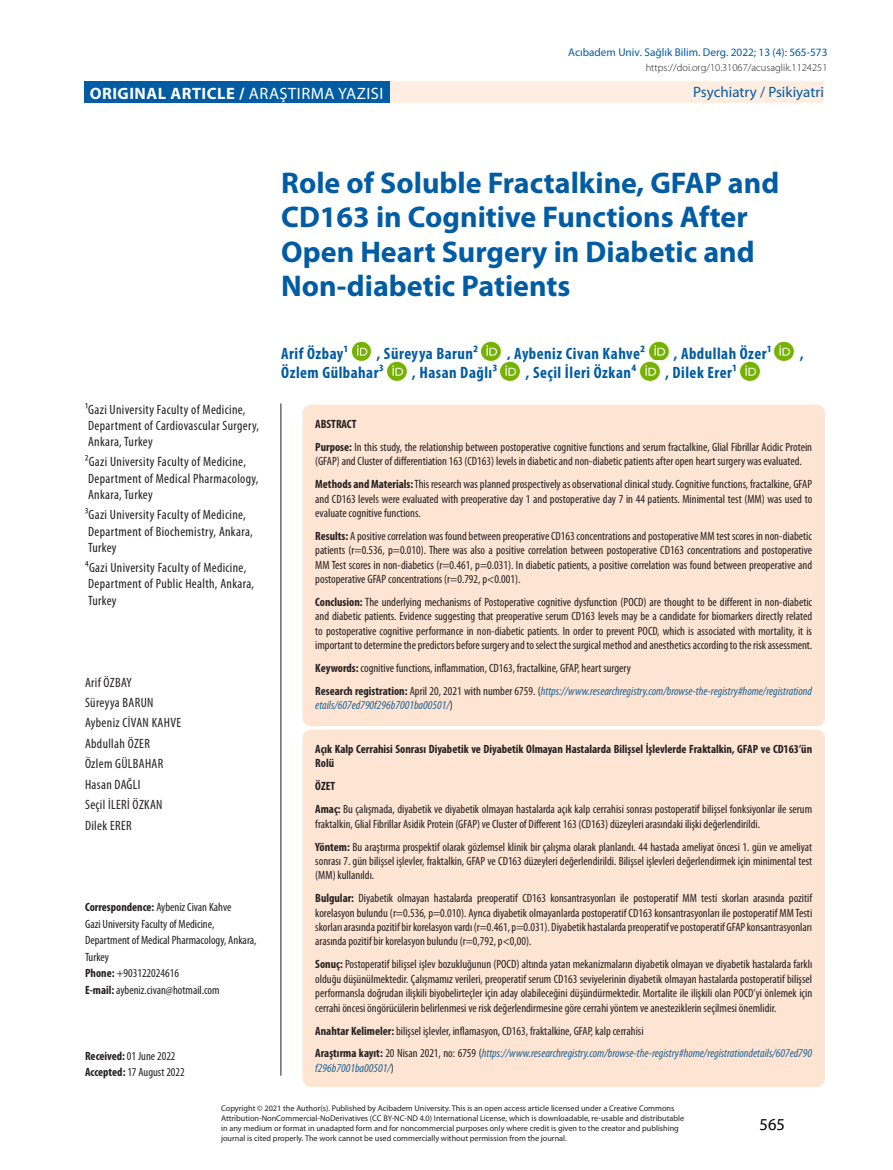
<style>
.page{position:relative;width:893px;height:1170px;background:#fff}
.page>*{position:absolute;margin:0;border:0;box-sizing:border-box;transform-origin:0 0}
._01_BASLIK{font:700 30px/34.5px "Myriad Pro";color:#015ca3}
._02_YAZAR{font:700 condensed 16.5px "Myriad Pro";letter-spacing:.03em;color:#015ca3}
.t1{font:700 16.5px "Myriad Pro";letter-spacing:.03em;color:#fff}
.t2{font:16.5px "Myriad Pro";color:#000}
.t3{font:15px "Myriad Pro";color:#015ca3}
._14_KUNYE01{font:condensed 13.5px/16.2px "Myriad Pro";letter-spacing:.025em;color:#231f20}
._06_KEY{font:condensed 12px/14.4px "Myriad Pro";color:#231f20;text-align:justify}
._06_KEY-2{font:italic condensed 12px/14.4px "Myriad Pro";color:#1e6496}
._06_KEY-3{font:700 condensed 12px/14.4px "Myriad Pro";color:#231f20}
._14_KUNYE02_iletisim{font:condensed 12px "Myriad Pro";color:#231f20}
._14_KUNYE02b_iletisi{font:condensed 12px/16.5px "Myriad Pro";color:#231f20}
._14_KUNYE03_tarihler{font:condensed 12px "Myriad Pro";color:#231f20}
.t4{font:11.25px "Myriad Pro";color:#015ca3}
.t5{font:300 10.5px "Myriad Pro";color:#231f20}
._10_TABLO{font:8.25px/9.9px "Myriad Pro";color:#231f20}
.s1{font-weight:400}
.s2{font-weight:700}
.s3{font-weight:700;font-style:normal;color:#231f20}
.s4{font-style:normal;color:#231f20}
</style>
<div class="page">
<hr style="left:280px;top:403px;width:1px;height:672px;background:#231f20">
<div style="left:389px;top:82px;width:435px;height:21px;background:#feede0"></div>
<div style="left:84px;top:82px;width:305px;height:21px;background:#015ca3"></div>
<div style="left:302px;top:404px;width:523px;height:322px;background:#fee4d2;border-radius:9px"></div>
<div style="left:302px;top:729px;width:523px;height:357px;background:#fee4d2;border-radius:9px"></div>
<img style="left:351px;top:341px;width:21px;height:21px">
<img style="left:481px;top:341px;width:20px;height:21px">
<img style="left:649px;top:341px;width:20px;height:19px">
<img style="left:774px;top:341px;width:20px;height:21px">
<img style="left:387px;top:361px;width:20px;height:21px">
<img style="left:498px;top:360px;width:22px;height:22px">
<img style="left:640px;top:361px;width:20px;height:21px">
<img style="left:740px;top:361px;width:20px;height:21px">
<p class="t4" style="left:568px;top:46px;width:261px">Acıbadem Univ. Sağlık Bilim. Derg. 2022; 13 (4): 565-573</p>
<p class="t5" style="left:646px;top:61px;width:183px">https://doi.org/10.31067/acusaglik.1124251</p>
<h2 class="t1" style="left:90px;top:82px;width:295px">ORIGINAL ARTICLE / <span class="s1">ARAŞTIRMA YAZISI</span></h2>
<p class="t3" style="left:693px;top:83px;width:132px">Psychiatry / Psikiyatri</p>
<p class="_01_BASLIK" style="left:281px;top:164px;width:499px">Role of Soluble Fractalkine, GFAP and<br>CD163 in Cognitive Functions After<br>Open Heart Surgery in Diabetic and<br>Non-diabetic Patients</p>
<p class="_02_YAZAR" style="left:281px;top:343px;width:68px">Arif Özbay1</p>
<p class="_02_YAZAR" style="left:376px;top:343px;width:103px">, Süreyya Barun2</p>
<p class="_02_YAZAR" style="left:507px;top:343px;width:140px">, Aybeniz Civan Kahve2</p>
<p class="_02_YAZAR" style="left:674px;top:343px;width:99px">, Abdullah Özer1</p>
<p class="_02_YAZAR" style="left:800px;top:343px;width:5px">,</p>
<p class="_02_YAZAR" style="left:281px;top:362px;width:104px">Özlem Gülbahar3</p>
<p class="_02_YAZAR" style="left:412px;top:362px;width:87px">, Hasan Dağlı3</p>
<p class="_02_YAZAR" style="left:526px;top:362px;width:112px">, Seçil İleri Özkan⁴</p>
<p class="_02_YAZAR" style="left:665px;top:362px;width:73px">, Dilek Erer1</p>
<p class="_06_KEY-3" style="left:315px;top:416px;width:43px">ABSTRACT</p>
<p class="_06_KEY" style="left:315px;top:439px;width:498px"><span class="s2">Purpose:</span> In this study, the relationship between postoperative cognitive functions and serum fractalkine, Glial Fibrillar Acidic Protein (GFAP) and Cluster of differentiation 163 (CD163) levels in diabetic and non-diabetic patients after open heart surgery was evaluated.</p>
<p class="_06_KEY" style="left:315px;top:476px;width:498px"><span class="s2">Methods and Materials:</span> This research was planned prospectively as observational clinical study. Cognitive functions, fractalkine, GFAP and CD163 levels were evaluated with preoperative day 1 and postoperative day 7 in 44 patients. Minimental test (MM) was used to evaluate cognitive functions.</p>
<p class="_06_KEY" style="left:315px;top:528px;width:498px"><span class="s2">Results:</span> A positive correlation was found between preoperative CD163 concentrations and postoperative MM test scores in non-diabetic patients (r=0.536, p=0.010). There was also a positive correlation between postoperative CD163 concentrations and postoperative MM Test scores in non-diabetics (r=0.461, p=0.031). In diabetic patients, a positive correlation was found between preoperative and postoperative GFAP concentrations (r=0.792, p&lt;0.001).</p>
<p class="_06_KEY" style="left:315px;top:594px;width:498px"><span class="s2">Conclusion:</span> The underlying mechanisms of Postoperative cognitive dysfunction (POCD) are thought to be different in non-diabetic and diabetic patients. Evidence suggesting that preoperative serum CD163 levels may be a candidate for biomarkers directly related to postoperative cognitive performance in non-diabetic patients. In order to prevent POCD, which is associated with mortality, it is important to determine the predictors before surgery and to select the surgical method and anesthetics according to the risk assessment.</p>
<p class="_06_KEY" style="left:315px;top:660px;width:317px"><span class="s2">Keywords:</span> cognitive functions, inflammation, CD163, fractalkine, GFAP, heart surgery</p>
<p class="_06_KEY-2" style="left:315px;top:683px;width:498px"><span class="s3">Research registration:</span> <span class="s4">April 20, 2021 with number 6759. (</span>https://www.researchregistry.com/browse-the-registry#home/registrationd etails/607ed790f296b7001ba00501/<span class="s4">)</span></p>
<p class="_06_KEY-3" style="left:315px;top:741px;width:498px">Açık Kalp Cerrahisi Sonrası Diyabetik ve Diyabetik Olmayan Hastalarda Bilişsel İşlevlerde Fraktalkin, GFAP ve CD163’ün<br>Rolü</p>
<p class="_06_KEY-3" style="left:315px;top:778px;width:21px">ÖZET</p>
<p class="_06_KEY" style="left:315px;top:801px;width:498px"><span class="s2">Amaç:</span> Bu çalışmada, diyabetik ve diyabetik olmayan hastalarda açık kalp cerrahisi sonrası postoperatif bilişsel fonksiyonlar ile serum fraktalkin, Glial Fibrillar Asidik Protein (GFAP) ve Cluster of Different 163 (CD163) düzeyleri arasındaki ilişki değerlendirildi.</p>
<p class="_06_KEY" style="left:315px;top:839px;width:498px"><span class="s2">Yöntem:</span> Bu araştırma prospektif olarak gözlemsel klinik bir çalışma olarak planlandı. 44 hastada ameliyat öncesi 1. gün ve ameliyat sonrası 7. gün bilişsel işlevler, fraktalkin, GFAP ve CD163 düzeyleri değerlendirildi. Bilişsel işlevleri değerlendirmek için minimental test (MM) kullanıldı.</p>
<p class="_06_KEY" style="left:315px;top:890px;width:498px"><span class="s2">Bulgular:</span> Diyabetik olmayan hastalarda preoperatif CD163 konsantrasyonları ile postoperatif MM testi skorları arasında pozitif korelasyon bulundu (r=0.536, p=0.010). Ayrıca diyabetik olmayanlarda postoperatif CD163 konsantrasyonları ile postoperatif MM Testi skorları arasında pozitif bir korelasyon vardı (r=0.461, p=0.031). Diyabetik hastalarda preoperatif ve postoperatif GFAP konsantrasyonları arasında pozitif bir korelasyon bulundu (r=0,792, p&lt;0,00).</p>
<p class="_06_KEY" style="left:315px;top:956px;width:498px"><span class="s2">Sonuç:</span> Postoperatif bilişsel işlev bozukluğunun (POCD) altında yatan mekanizmaların diyabetik olmayan ve diyabetik hastalarda farklı olduğu düşünülmektedir. Çalışmamız verileri, preoperatif serum CD163 seviyelerinin diyabetik olmayan hastalarda postoperatif bilişsel performansla doğrudan ilişkili biyobelirteçler için aday olabileceğini düşündürmektedir. Mortalite ile ilişkili olan POCD’yi önlemek için cerrahi öncesi öngörücülerin belirlenmesi ve risk değerlendirmesine göre cerrahi yöntem ve anesteziklerin seçilmesi önemlidir.</p>
<p class="_06_KEY" style="left:315px;top:1023px;width:330px"><span class="s2">Anahtar Kelimeler:</span> bilişsel işlevler, inflamasyon, CD163, fraktalkine, GFAP, kalp cerrahisi</p>
<p class="_06_KEY-2" style="left:315px;top:1046px;width:498px"><span class="s3">Araştırma kayıt:</span> <span class="s4">20 Nisan 2021, no: 6759 (</span>https://www.researchregistry.com/browse-the-registry#home/registrationdetails/607ed790 f296b7001ba00501/<span class="s4">)</span></p>
<p class="_10_TABLO" style="left:221px;top:1103px;width:465px">Copyright © 2021 the Author(s). Published by Acibadem University. This is an open access article licensed under a Creative Commons Attribution-NonCommercial-NoDerivatives (CC BY-NC-ND 4.0) International License, which is downloadable, re-usable and distributable in any medium or format in unadapted form and for noncommercial purposes only where credit is given to the creator and publishing journal is cited properly. The work cannot be used commercially without permission from the journal.</p>
<p class="_14_KUNYE01" style="left:85px;top:401px;width:176px">1Gazi University Faculty of Medicine,<br>Department of Cardiovascular Surgery,<br>Ankara, Turkey</p>
<p class="_14_KUNYE01" style="left:85px;top:453px;width:175px">2Gazi University Faculty of Medicine,<br>Department of Medical Pharmacology,<br>Ankara, Turkey</p>
<p class="_14_KUNYE01" style="left:85px;top:506px;width:169px">3Gazi University Faculty of Medicine,<br>Department of Biochemistry, Ankara,<br>Turkey</p>
<p class="_14_KUNYE01" style="left:85px;top:559px;width:171px">⁴Gazi University Faculty of Medicine,<br>Department of Public Health, Ankara,<br>Turkey</p>
<p class="_14_KUNYE01" style="left:85px;top:673px;width:48px">Arif ÖZBAY</p>
<p class="_14_KUNYE01" style="left:85px;top:694px;width:70px">Süreyya BARUN</p>
<p class="_14_KUNYE01" style="left:85px;top:714px;width:98px">Aybeniz CİVAN KAHVE</p>
<p class="_14_KUNYE01" style="left:85px;top:735px;width:66px">Abdullah ÖZER</p>
<p class="_14_KUNYE01" style="left:85px;top:755px;width:80px">Özlem GÜLBAHAR</p>
<p class="_14_KUNYE01" style="left:85px;top:776px;width:57px">Hasan DAĞLI</p>
<p class="_14_KUNYE01" style="left:85px;top:796px;width:79px">Seçil İLERİ ÖZKAN</p>
<p class="_14_KUNYE01" style="left:85px;top:817px;width:48px">Dilek ERER</p>
<p class="_14_KUNYE02_iletisim" style="left:85px;top:900px;width:148px"><span class="s2">Correspondence:</span> Aybeniz Civan Kahve</p>
<p class="_14_KUNYE02b_iletisi" style="left:85px;top:915px;width:173px">Gazi University Faculty of Medicine,<br>Department of Medical Pharmacology, Ankara,<br>Turkey</p>
<p class="_14_KUNYE02_iletisim" style="left:85px;top:966px;width:95px"><span class="s2">Phone:</span> +903122024616</p>
<p class="_14_KUNYE02_iletisim" style="left:85px;top:982px;width:136px"><span class="s2">E-mail:</span> aybeniz.civan@hotmail.com</p>
<p class="_14_KUNYE03_tarihler" style="left:85px;top:1048px;width:92px"><span class="s2">Received:</span> 01 June 2022</p>
<p class="_14_KUNYE03_tarihler" style="left:85px;top:1065px;width:101px"><span class="s2">Accepted:</span> 17 August 2022</p>
<h2 class="t2" style="left:760px;top:1114px;width:27px">565</h2>
</div>
